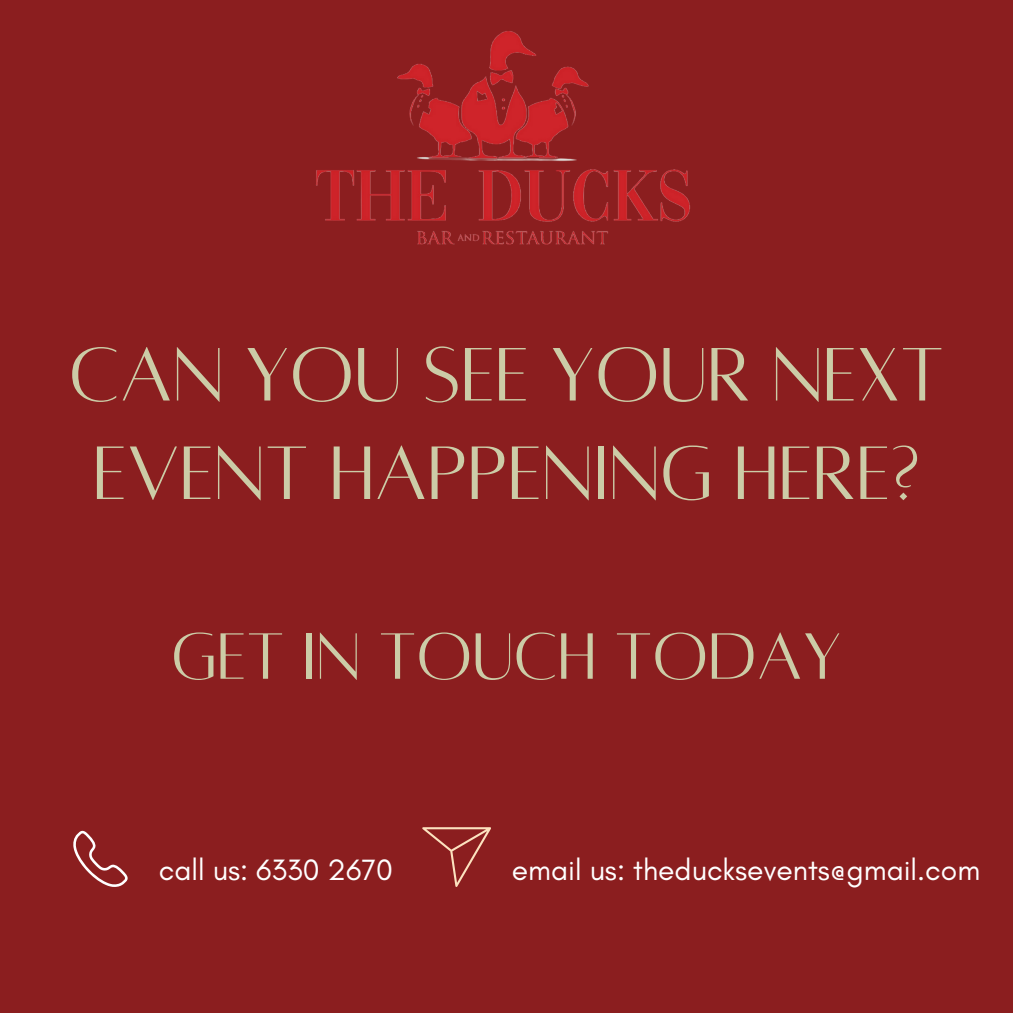
<style>
.page{position:relative;width:1013px;height:1013px;background:#fff}
.page>*{position:absolute;margin:0;border:0;box-sizing:border-box;transform-origin:0 0}
.t1{font:83.5px/98.5px "Alta regular";color:#cccca7}
.t2{font:72.25px "Alta regular";color:#cccca7}
.t3{font:30px "Glacial Indifference";color:#fff}
</style>
<div class="page">
<div style="left:0;top:0;width:1012px;height:1012px;background:#8b1e1f"></div>
<svg style="left:73px;top:830px;width:55px;height:56px"></svg>
<img style="left:316px;top:31px;width:374px;height:214px">
<svg style="left:422px;top:827px;width:68px;height:60px"></svg>
<h1 class="t1" style="left:69px;top:326px;width:876px">CAN YOU SEE YOUR NEXT<br>EVENT HAPPENING HERE?</h1>
<h2 class="t2" style="left:171px;top:621px;width:672px">GET IN TOUCH TODAY</h2>
<p class="t3" style="left:159px;top:851px;width:236px">call us: 6330 2670</p>
<p class="t3" style="left:512px;top:851px;width:470px">email us: theducksevents@gmail.com</p>
</div>
